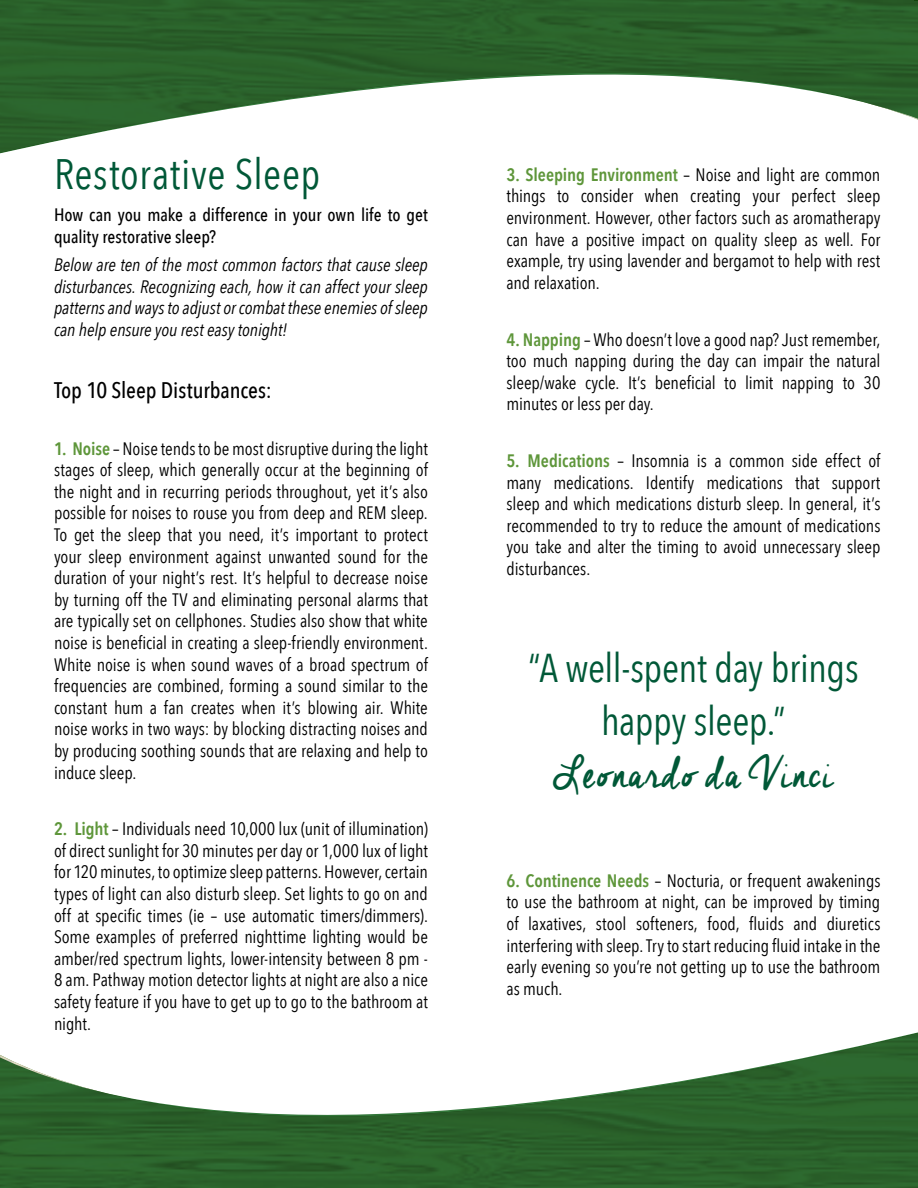
<style>
.page{position:relative;width:918px;height:1188px;background:#fff}
.page>*{position:absolute;margin:0;border:0;box-sizing:border-box;transform-origin:0 0}
.body_copy{font:44.4px "Cheddar Jack";letter-spacing:.015em;color:#005837}
.body_copy-2{font:42.6px "Avenir Next Condensed";letter-spacing:.01em;color:#005837}
.body_copy-3{font:40.2px/53.2px "Avenir Next Condensed";letter-spacing:-.01em;color:#005837;text-align:center}
.body_copy-4{font:500 22.5px "Avenir Next Condensed";letter-spacing:-.005em;color:#000}
.body_copy-5{font:18px/21.6px "Avenir Next Condensed";letter-spacing:-.005em;color:#000;text-align:justify}
.body_copy-6{font:italic 18px/21.6px "Avenir Next Condensed";letter-spacing:-.005em;color:#000;text-align:justify}
.body_copy-7{font:500 18px/21.6px "Avenir Next Condensed";letter-spacing:-.005em;color:#000}
.s1{font-weight:600;color:#5e963a}
</style>
<div class="page">
<svg style="left:0;top:0;width:918px;height:154px;fill:#2c652c"></svg>
<svg style="left:0;top:1032px;width:918px;height:156px;fill:#2c672e"></svg>
<p class="body_copy-2" style="left:54px;top:138px;width:268px">Restorative Sleep</p>
<p class="body_copy-7" style="left:54px;top:204px;width:375px">How can you make a difference in your own life to get quality restorative sleep?</p>
<p class="body_copy-6" style="left:54px;top:254px;width:376px">Below are ten of the most common factors that cause sleep disturbances. Recognizing each, how it can affect your sleep patterns and ways to adjust or combat these enemies of sleep can help ensure you rest easy tonight!</p>
<p class="body_copy-4" style="left:54px;top:376px;width:219px">Top 10 Sleep Disturbances:</p>
<p class="body_copy-5" style="left:54px;top:437px;width:376px"><span class="s1">1. Noise</span> – Noise tends to be most disruptive during the light stages of sleep, which generally occur at the beginning of the night and in recurring periods throughout, yet it’s also possible for noises to rouse you from deep and REM sleep.<br>To get the sleep that you need, it’s important to protect your sleep environment against unwanted sound for the duration of your night’s rest. It’s helpful to decrease noise by turning off the TV and eliminating personal alarms that are typically set on cellphones. Studies also show that white noise is beneficial in creating a sleep-friendly environment.<br>White noise is when sound waves of a broad spectrum of frequencies are combined, forming a sound similar to the constant hum a fan creates when it’s blowing air. White noise works in two ways: by blocking distracting noises and by producing soothing sounds that are relaxing and help to induce sleep.</p>
<p class="body_copy-5" style="left:54px;top:817px;width:376px"><span class="s1">2. Light</span> – Individuals need 10,000 lux (unit of illumination) of direct sunlight for 30 minutes per day or 1,000 lux of light for 120 minutes, to optimize sleep patterns. However, certain types of light can also disturb sleep. Set lights to go on and off at specific times (ie – use automatic timers/dimmers).<br>Some examples of preferred nighttime lighting would be amber/red spectrum lights, lower-intensity between 8 pm - 8 am. Pathway motion detector lights at night are also a nice safety feature if you have to get up to go to the bathroom at night.</p>
<p class="body_copy-5" style="left:507px;top:163px;width:375px"><span class="s1">3. Sleeping Environment</span> – Noise and light are common things to consider when creating your perfect sleep environment. However, other factors such as aromatherapy can have a positive impact on quality sleep as well. For example, try using lavender and bergamot to help with rest and relaxation.</p>
<p class="body_copy-5" style="left:507px;top:328px;width:375px"><span class="s1">4. Napping</span> – Who doesn’t love a good nap? Just remember, too much napping during the day can impair the natural sleep/wake cycle. It’s beneficial to limit napping to 30 minutes or less per day.</p>
<p class="body_copy-5" style="left:507px;top:449px;width:376px"><span class="s1">5. Medications</span> – Insomnia is a common side effect of many medications. Identify medications that support sleep and which medications disturb sleep. In general, it’s recommended to try to reduce the amount of medications you take and alter the timing to avoid unnecessary sleep disturbances.</p>
<p class="body_copy-3" style="left:528px;top:639px;width:332px">“A well-spent day brings happy sleep.”</p>
<p class="body_copy" style="left:553px;top:743px;width:282px">Leonardo da Vinci</p>
<p class="body_copy-5" style="left:507px;top:869px;width:375px"><span class="s1">6. Continence Needs</span> – Nocturia, or frequent awakenings to use the bathroom at night, can be improved by timing of laxatives, stool softeners, food, fluids and diuretics interfering with sleep. Try to start reducing fluid intake in the early evening so you’re not getting up to use the bathroom as much.</p>
</div>
